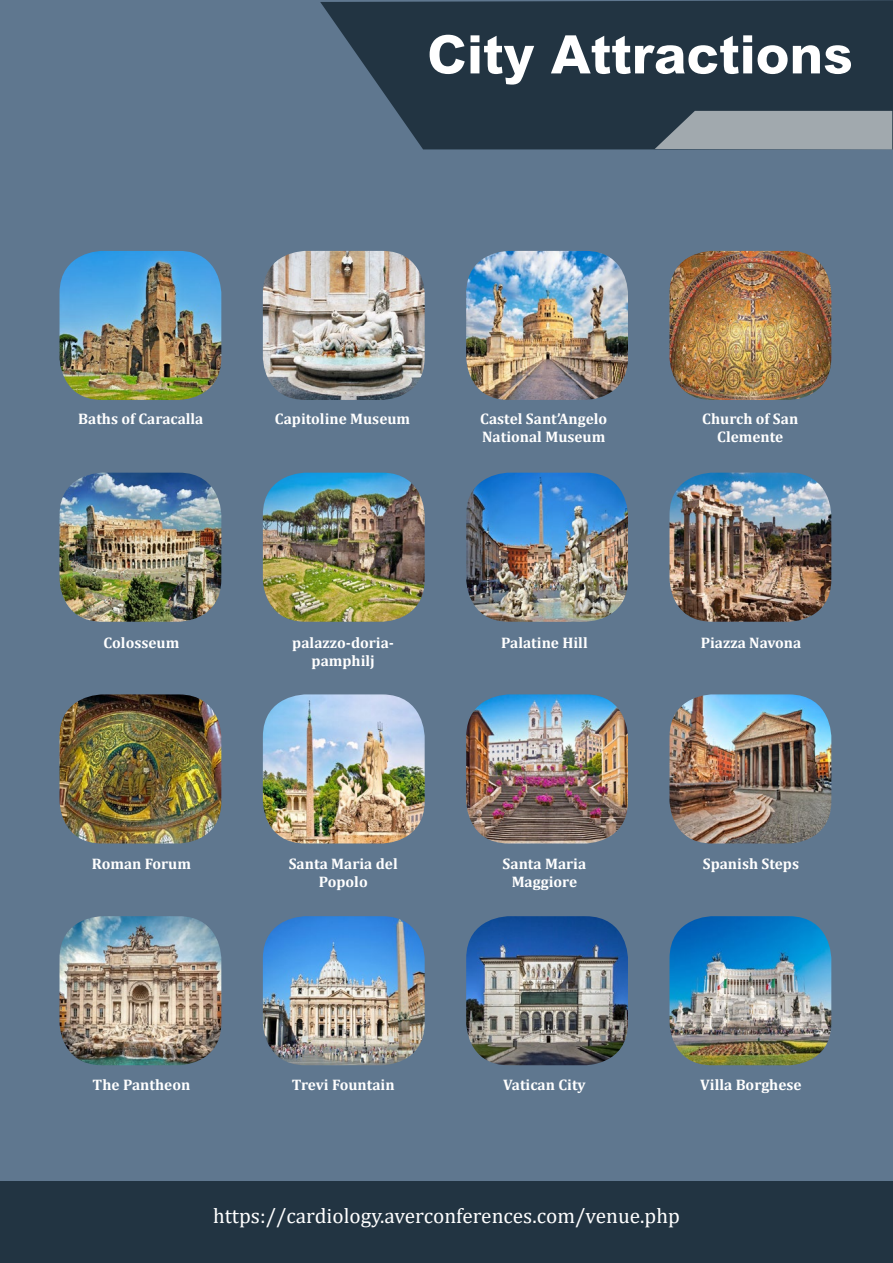
<style>
.page{position:relative;width:893px;height:1263px;background:#5f778f}
.page>*{position:absolute;margin:0;border:0;box-sizing:border-box;transform-origin:0 0}
.t1{font:800 53.1px "Arial";color:#fff}
.t2{font:21.3px "Cambria";color:#fff}
.t3{font:700 15.3px/18.3px "Cambria";color:#fff;text-align:center}
</style>
<div class="page">
<svg style="left:320px;top:0;width:573px;height:149px;background:#283b4a"></svg>
<svg style="left:655px;top:111px;width:237px;height:38px;background:#969fa5"></svg>
<div style="left:0;top:1181px;width:893px;height:82px;background:#223442"></div>
<img style="left:60px;top:251px;width:161px;height:149px">
<img style="left:263px;top:251px;width:162px;height:149px">
<img style="left:466px;top:251px;width:162px;height:149px">
<img style="left:669px;top:251px;width:162px;height:149px">
<img style="left:60px;top:473px;width:161px;height:149px">
<img style="left:263px;top:473px;width:162px;height:149px">
<img style="left:466px;top:473px;width:162px;height:149px">
<img style="left:669px;top:473px;width:162px;height:149px">
<img style="left:60px;top:694px;width:161px;height:149px">
<img style="left:263px;top:694px;width:162px;height:149px">
<img style="left:466px;top:694px;width:162px;height:149px">
<img style="left:669px;top:694px;width:162px;height:149px">
<img style="left:60px;top:916px;width:161px;height:149px">
<img style="left:263px;top:916px;width:162px;height:149px">
<img style="left:466px;top:916px;width:162px;height:149px">
<img style="left:669px;top:916px;width:162px;height:149px">
<h1 class="t1" style="left:427px;top:22px;width:427px">City Attractions</h1>
<p class="t3" style="left:78px;top:409px;width:127px">Baths of Caracalla</p>
<p class="t3" style="left:275px;top:409px;width:137px">Capitoline Museum</p>
<p class="t3" style="left:480px;top:409px;width:129px;text-align:left">Castel Sant’Angelo<br>National Museum</p>
<p class="t3" style="left:702px;top:409px;width:98px">Church of San<br>Clemente</p>
<p class="t3" style="left:104px;top:633px;width:77px">Colosseum</p>
<p class="t3" style="left:292px;top:633px;width:103px">palazzo-doria&shy;pamphilj</p>
<p class="t3" style="left:501px;top:633px;width:88px">Palatine Hill</p>
<p class="t3" style="left:701px;top:633px;width:102px">Piazza Navona</p>
<p class="t3" style="left:92px;top:854px;width:101px">Roman Forum</p>
<p class="t3" style="left:289px;top:854px;width:111px">Santa Maria del<br>Popolo</p>
<p class="t3" style="left:503px;top:854px;width:85px">Santa Maria<br>Maggiore</p>
<p class="t3" style="left:703px;top:854px;width:98px">Spanish Steps</p>
<p class="t3" style="left:93px;top:1075px;width:99px">The Pantheon</p>
<p class="t3" style="left:292px;top:1075px;width:104px">Trevi Fountain</p>
<p class="t3" style="left:503px;top:1075px;width:84px">Vatican City</p>
<p class="t3" style="left:700px;top:1075px;width:103px">Villa Borghese</p>
<h2 class="t2" style="left:213px;top:1203px;width:468px">https://cardiology.averconferences.com/venue.php</h2>
</div>
